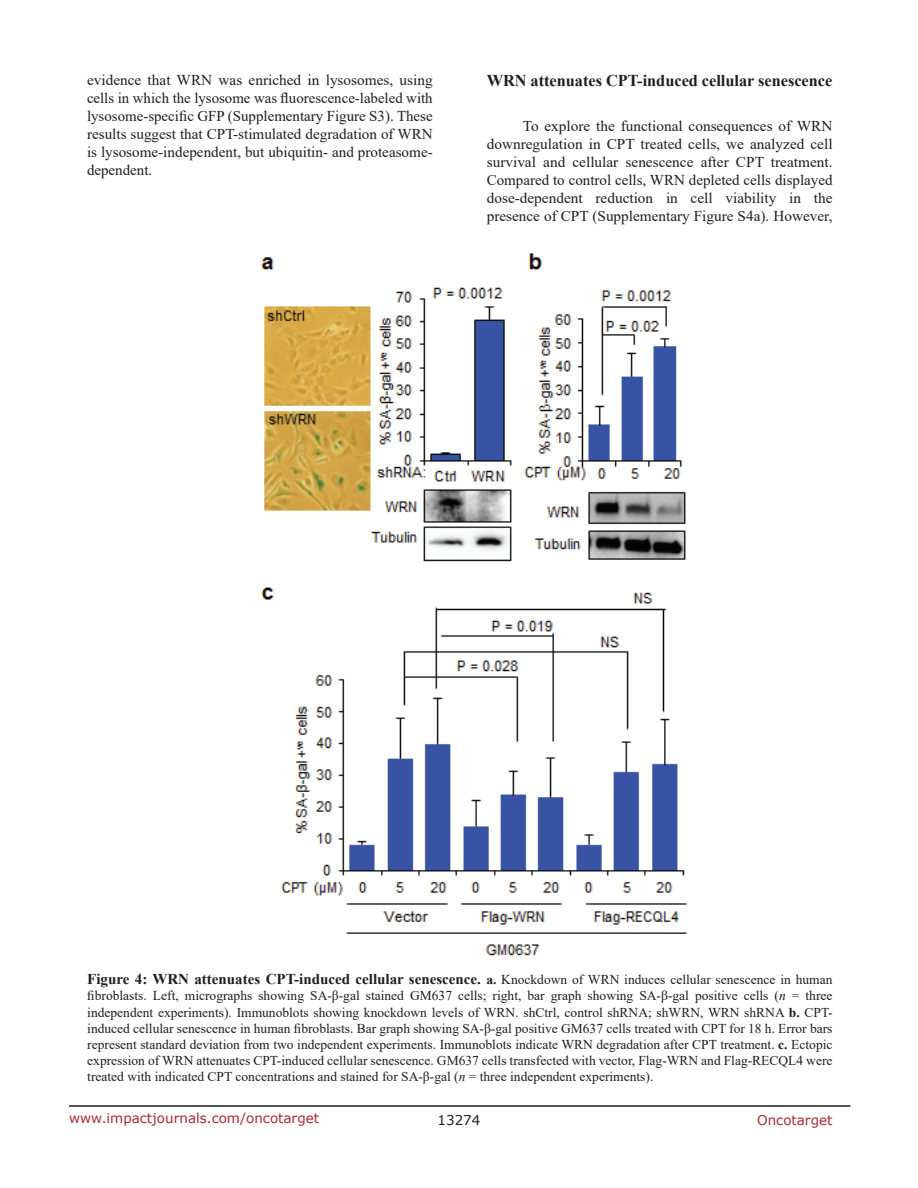
<style>
.page{position:relative;width:918px;height:1188px;background:#fff}
.page>*{position:absolute;margin:0;border:0;box-sizing:border-box;transform-origin:0 0}
.t1{font:700 16.5px "Times New Roman";color:#201d20}
.t2{font:15px/18px "Times New Roman";color:#201d20;text-align:justify}
.t3{font:700 15px "Times New Roman";color:#201d20}
.t4{font:13.5px/16.2px "Times New Roman";color:#201d20;text-align:justify}
.t5{font:13.5px "Verdana";color:#ac2830}
.t6{font:13.5px "Verdana";color:#201d20}
.s1{font-size:13.5px}
.s2{font-weight:400;font-size:13.5px}
.s3{font-style:italic}
.s4{font-weight:700}
</style>
<div class="page">
<hr style="left:69px;top:1105px;width:781px;height:2px;background:#231f20">
<img style="left:261px;top:253px;width:426px;height:703px">
<p class="t2" style="left:87px;top:71px;width:347px">evidence that WRN was enriched in lysosomes, using cells in which the lysosome was fluorescence-labeled with lysosome-specific GFP (Supplementary Figure S3). These results suggest that CPT-stimulated degradation of WRN is lysosome-independent, but ubiquitin- and proteasome&shy;dependent.</p>
<p class="t1" style="left:487px;top:69px;width:347px">WRN attenuates CPT-induced cellular senescence</p>
<p class="t2" style="left:487px;top:117px;width:347px;text-indent:36px">To explore the functional consequences of WRN downregulation in CPT treated cells, we analyzed cell survival and cellular senescence after CPT treatment.<br>Compared to control cells, WRN depleted cells displayed dose-dependent reduction in cell viability in the presence of CPT (Supplementary Figure S4a). However,</p>
<p class="t3" style="left:87px;top:968px;width:747px">Figure 4: WRN attenuates CPT-induced cellular senescence. <span class="s1">a.</span> <span class="s2">Knockdown of WRN induces cellular senescence in human</span></p>
<p class="t4" style="left:87px;top:987px;width:747px">fibroblasts. Left, micrographs showing SA-β-gal stained GM637 cells; right, bar graph showing SA-β-gal positive cells (<span class="s3">n</span> = three independent experiments). Immunoblots showing knockdown levels of WRN. shCtrl, control shRNA; shWRN, WRN shRNA <span class="s4">b.</span> CPT&shy;induced cellular senescence in human fibroblasts. Bar graph showing SA-β-gal positive GM637 cells treated with CPT for 18 h. Error bars represent standard deviation from two independent experiments. Immunoblots indicate WRN degradation after CPT treatment. <span class="s4">c.</span> Ectopic expression of WRN attenuates CPT-induced cellular senescence. GM637 cells transfected with vector, Flag-WRN and Flag-RECQL4 were treated with indicated CPT concentrations and stained for SA-β-gal (<span class="s3">n</span> = three independent experiments).</p>
<p class="t5" style="left:69px;top:1109px;width:252px">www.impactjournals.com/oncotarget</p>
<p class="t6" style="left:438px;top:1111px;width:44px">13274</p>
<p class="t5" style="left:757px;top:1111px;width:77px">Oncotarget</p>
</div>
